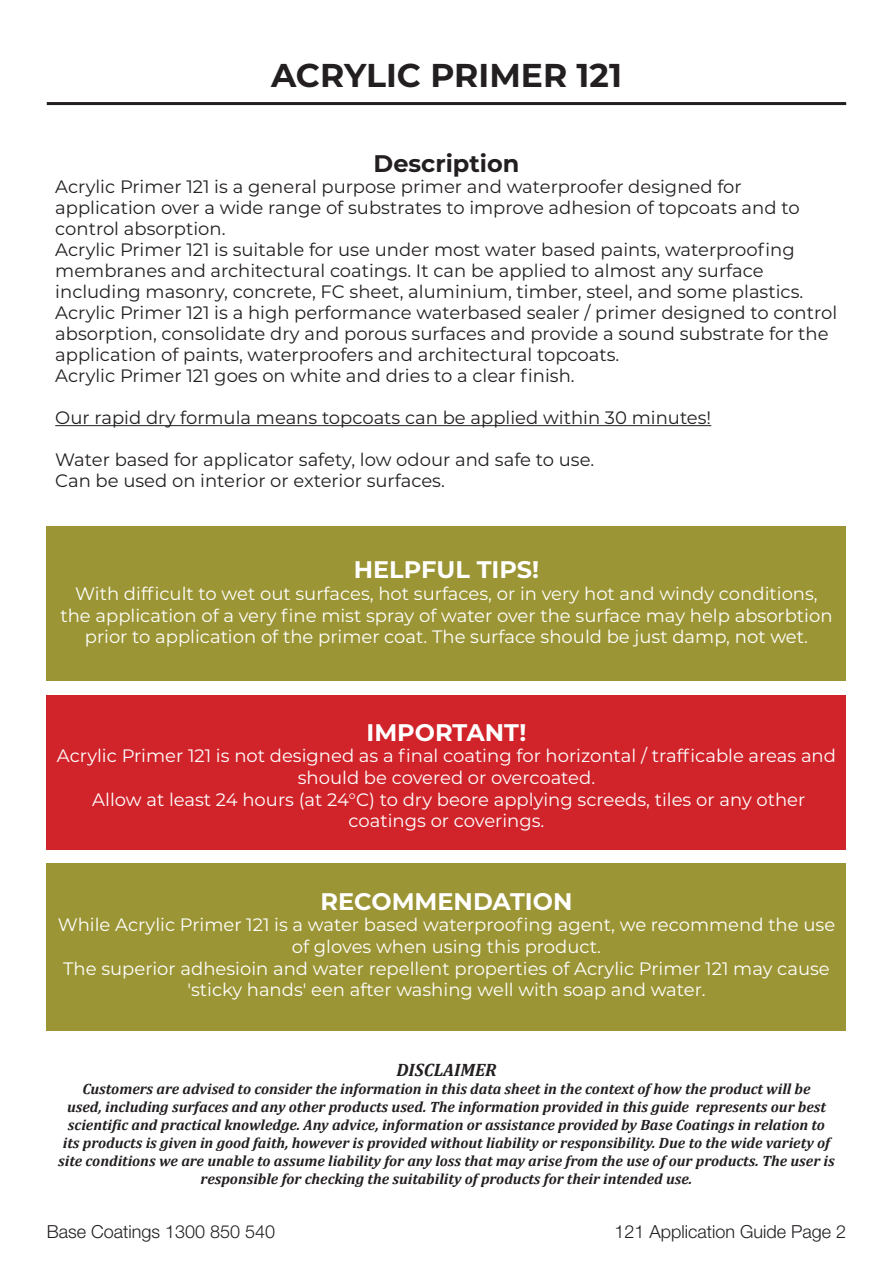
<style>
.page{position:relative;width:893px;height:1263px;background:#fff}
.page>*{position:absolute;margin:0;border:0;box-sizing:border-box;transform-origin:0 0}
.t1{font:700 33px "Montserrat";color:#231f20}
.t2{font:700 24px "Montserrat";color:#fff}
.t3{font:700 24px "Montserrat";color:#231f20}
.t4{font:18px/21px "Montserrat";color:#231f20}
.t5{font:18px/21.6px "Montserrat";color:#fff;text-align:center}
.t6{font:300 18px "Helvetica Neue LT Std";color:#231f20}
.t7{font:italic 700 18px "Cambria";color:#231f20}
.t8{font:italic 700 15px/18px "Cambria";color:#231f20;text-align:center}
</style>
<div class="page">
<hr style="left:47px;top:102px;width:799px;height:3px;background:#231f20">
<div style="left:47px;top:695px;width:799px;height:154px;background:#d1232a"></div>
<div style="left:47px;top:864px;width:799px;height:167px;background:#9b9535"></div>
<div style="left:47px;top:526px;width:799px;height:155px;background:#9b9535"></div>
<hr style="left:55px;top:425px;width:656px;height:1px;background:#231f20">
<p class="t1" style="left:271px;top:52px;width:352px">ACRYLIC PRIMER 121</p>
<p class="t3" style="left:374px;top:146px;width:147px">Description</p>
<p class="t4" style="left:55px;top:175px;width:746px">Acrylic Primer 121 is a general purpose primer and waterproofer designed for application over a wide range of substrates to improve adhesion of topcoats and to control absorption.</p>
<p class="t4" style="left:55px;top:238px;width:750px">Acrylic Primer 121 is suitable for use under most water based paints, waterproofing membranes and architectural coatings. It can be applied to almost any surface including masonry, concrete, FC sheet, aluminium, timber, steel, and some plastics.</p>
<p class="t4" style="left:55px;top:301px;width:783px">Acrylic Primer 121 is a high performance waterbased sealer / primer designed to control absorption, consolidate dry and porous surfaces and provide a sound substrate for the application of paints, waterproofers and architectural topcoats.</p>
<p class="t4" style="left:55px;top:364px;width:521px">Acrylic Primer 121 goes on white and dries to a clear finish.</p>
<p class="t4" style="left:55px;top:406px;width:658px">Our rapid dry formula means topcoats can be applied within 30 minutes!</p>
<p class="t4" style="left:55px;top:448px;width:541px">Water based for applicator safety, low odour and safe to use.</p>
<p class="t4" style="left:55px;top:469px;width:391px">Can be used on interior or exterior surfaces.</p>
<p class="t2" style="left:354px;top:553px;width:187px">HELPFUL TIPS!</p>
<p class="t5" style="left:60px;top:582px;width:774px">With difficult to wet out surfaces, hot surfaces, or in very hot and windy conditions, the application of a very fine mist spray of water over the surface may help absorbtion prior to application of the primer coat. The surface should be just damp, not wet.</p>
<p class="t2" style="left:366px;top:715px;width:162px">IMPORTANT!</p>
<p class="t5" style="left:57px;top:744px;width:781px">Acrylic Primer 121 is not designed as a final coating for horizontal / trafficable areas and should be covered or overcoated.</p>
<p class="t5" style="left:92px;top:788px;width:715px">Allow at least 24 hours (at 24°C) to dry beore applying screeds, tiles or any other coatings or coverings.</p>
<p class="t2" style="left:320px;top:884px;width:253px">RECOMMENDATION</p>
<p class="t5" style="left:58px;top:914px;width:779px">While Acrylic Primer 121 is a water based waterproofing agent, we recommend the use of gloves when using this product.</p>
<p class="t5" style="left:63px;top:957px;width:768px">The superior adhesioin and water repellent properties of Acrylic Primer 121 may cause 'sticky hands' een after washing well with soap and water.</p>
<p class="t7" style="left:396px;top:1057px;width:102px">DISCLAIMER</p>
<p class="t8" style="left:58px;top:1079px;width:778px">Customers are advised to consider the information in this data sheet in the context of how the product will be<br>used, including surfaces and any other products used. The information provided in this guide represents our best scientific and practical knowledge. Any advice, information or assistance provided by Base Coatings in relation to its products is given in good faith, however is provided without liability or responsibility. Due to the wide variety of site conditions we are unable to assume liability for any loss that may arise from the use of our products. The user is responsible for checking the suitability of products for their intended use.</p>
<p class="t6" style="left:47px;top:1220px;width:230px">Base Coatings 1300 850 540</p>
<p class="t6" style="left:614px;top:1220px;width:233px">121 Application Guide Page 2</p>
</div>
